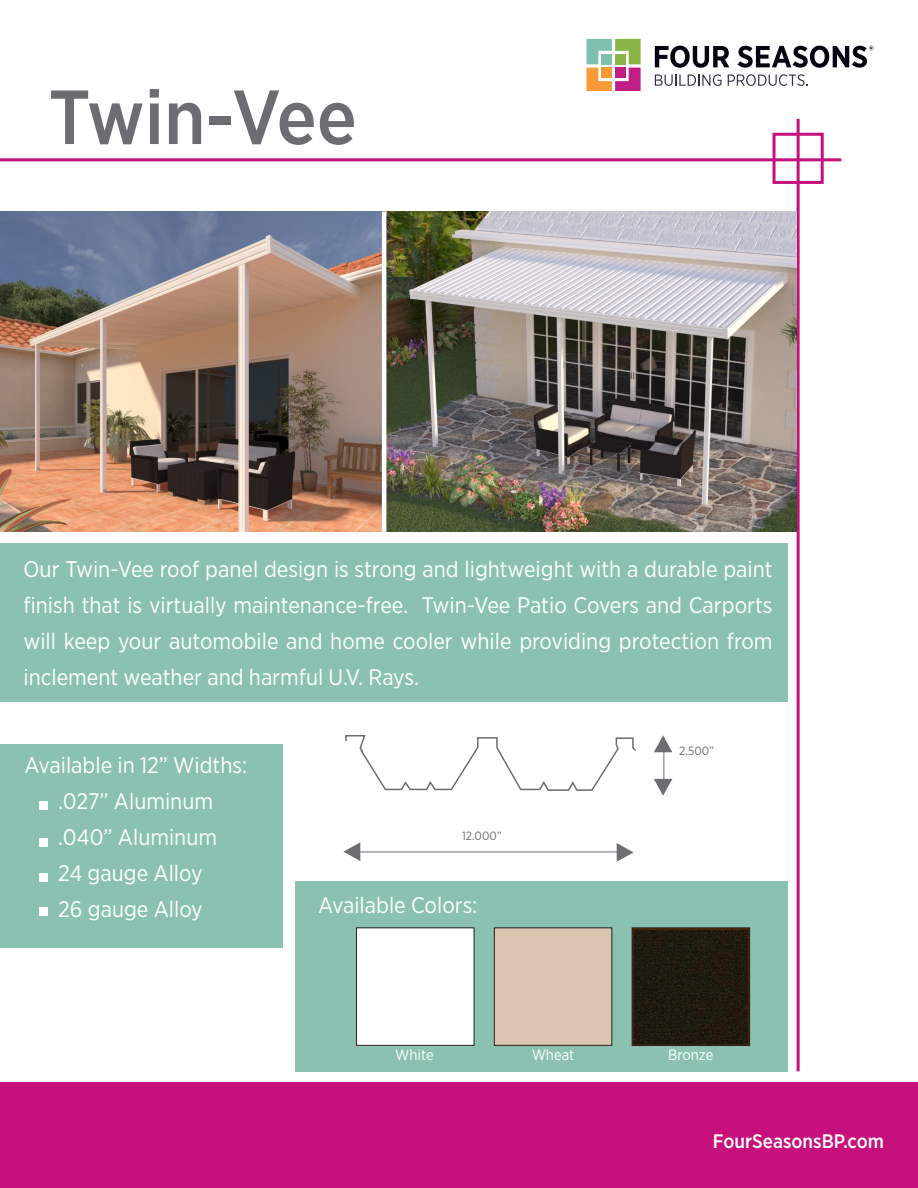
<style>
.page{position:relative;width:918px;height:1188px;background:#fff}
.page>*{position:absolute;margin:0;border:0;box-sizing:border-box;transform-origin:0 0}
.t1{font:500 76.5px "Gotham Narrow";color:#6c6d70}
.t2{font:22.5px/36px "Gotham Narrow";color:#fff;text-align:justify}
.t3{font:500 19.5px "Gotham Narrow";color:#fff}
.t4{font:15px "Gotham Narrow";color:#fff}
.t5{font:12px "Gotham Narrow";color:#6c6d70}
</style>
<div class="page">
<svg style="left:655px;top:46px;width:74px;height:22px"></svg>
<svg style="left:738px;top:46px;width:135px;height:22px"></svg>
<svg style="left:655px;top:74px;width:66px;height:12px"></svg>
<svg style="left:728px;top:74px;width:80px;height:12px"></svg>
<svg style="left:586px;top:39px;width:55px;height:52px"></svg>
<div style="left:615px;top:68px;width:10px;height:10px;background:#c21d86"></div>
<div style="left:773px;top:133px;width:51px;height:51px;background:#fff;border:3px solid #c6107c"></div>
<hr style="left:0;top:158px;width:841px;height:3px;background:#c6107c">
<hr style="left:797px;top:119px;width:3px;height:952px;background:#c6107c">
<div style="left:0;top:1082px;width:918px;height:106px;background:#c6107c"></div>
<img style="left:0;top:212px;width:797px;height:320px">
<div style="left:0;top:544px;width:787px;height:158px;background:#8bc1b0"></div>
<hr style="left:382px;top:212px;width:4px;height:320px;background:#fff">
<div style="left:0;top:744px;width:283px;height:203px;background:#8bc1b0"></div>
<div style="left:295px;top:881px;width:492px;height:190px;background:#8bc1b0"></div>
<div style="left:39px;top:801px;width:9px;height:9px;background:#fff"></div>
<div style="left:39px;top:838px;width:9px;height:8px;background:#fff"></div>
<div style="left:39px;top:873px;width:9px;height:8px;background:#fff"></div>
<div style="left:357px;top:928px;width:117px;height:117px;background:#fff"></div>
<div style="left:356px;top:928px;width:118px;height:118px;border:1px solid #231f20"></div>
<div style="left:494px;top:928px;width:118px;height:117px;background:#dbc5b0"></div>
<div style="left:494px;top:928px;width:118px;height:118px;border:1px solid #231f20"></div>
<img style="left:635px;top:931px;width:112px;height:111px">
<div style="left:632px;top:928px;width:118px;height:117px;border:2px solid #612d00"></div>
<div style="left:632px;top:928px;width:118px;height:118px;border:1px solid #231f20"></div>
<div style="left:39px;top:908px;width:9px;height:8px;background:#fff"></div>
<svg style="left:345px;top:735px;width:291px;height:56px"></svg>
<hr style="left:345px;top:852px;width:286px;height:1px;background:#6c6d70">
<hr style="left:663px;top:737px;width:1px;height:54px;background:#6c6d70">
<svg style="left:343px;top:842px;width:17px;height:19px"></svg>
<svg style="left:617px;top:843px;width:17px;height:19px"></svg>
<svg style="left:654px;top:735px;width:18px;height:17px"></svg>
<svg style="left:654px;top:779px;width:18px;height:17px"></svg>
<h1 class="t1" style="left:49px;top:69px;width:310px">Twin-Vee</h1>
<p class="t2" style="left:24px;top:551px;width:751px">Our Twin-Vee roof panel design is strong and lightweight with a durable paint finish that is virtually maintenance-free. Twin-Vee Patio Covers and Carports will keep your automobile and home cooler while providing protection from inclement weather and harmful U.V. Rays.</p>
<p class="t2" style="left:25px;top:747px;width:224px">Available in 12” Widths:</p>
<p class="t2" style="left:58px;top:783px;width:156px">.027” Aluminum</p>
<p class="t2" style="left:58px;top:819px;width:160px">.040” Aluminum</p>
<p class="t2" style="left:58px;top:855px;width:146px">24 gauge Alloy</p>
<p class="t2" style="left:58px;top:891px;width:146px">26 gauge Alloy</p>
<p class="t2" style="left:318px;top:886px;width:161px">Available Colors:</p>
<p class="t5" style="left:462px;top:828px;width:41px">12.000”</p>
<p class="t5" style="left:679px;top:743px;width:36px">2.500”</p>
<p class="t4" style="left:395px;top:1046px;width:40px">White</p>
<p class="t4" style="left:532px;top:1046px;width:44px">Wheat</p>
<p class="t4" style="left:668px;top:1046px;width:47px">Bronze</p>
<p class="t3" style="left:713px;top:1129px;width:173px">FourSeasonsBP.com</p>
</div>
